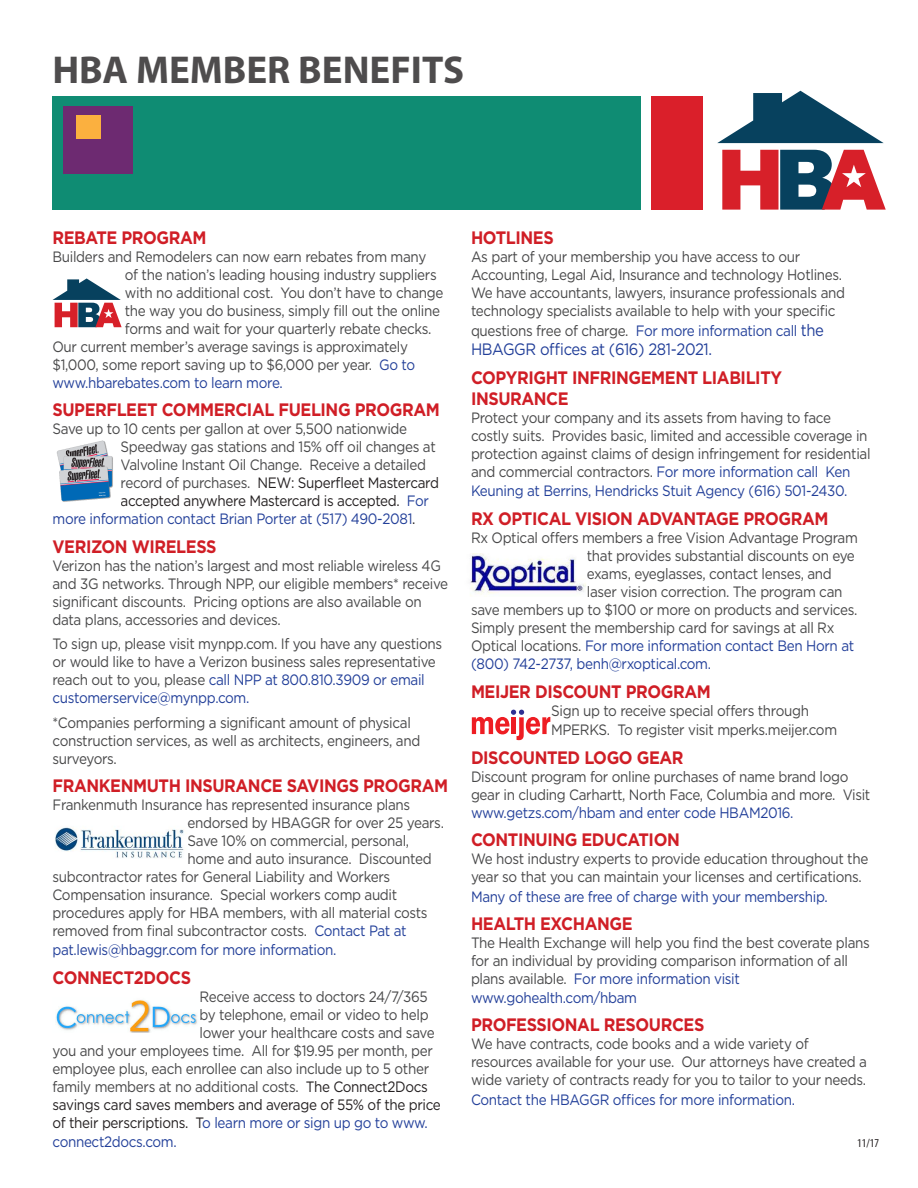
<style>
.page{position:relative;width:918px;height:1188px;background:#fff}
.page>*{position:absolute;margin:0;border:0;box-sizing:border-box;transform-origin:0 0}
.t1{font:700 39px "Myriad Pro";color:#4e4c4d}
.t2{font:700 18px/21.6px "Gotham";letter-spacing:-.025em;color:#d01e26;scale:.9 1}
.t3{font:16.5px "Gotham";letter-spacing:-.025em;color:#223f99;scale:.9 1}
.t4{font:15px/18px "Gotham";letter-spacing:-.025em;color:#474748;scale:.9 1}
.t5{font:15px "Gotham";letter-spacing:-.025em;color:#223f99;scale:.9 1}
.t6{font:15px "Gotham";letter-spacing:-.025em;color:#231f20;scale:.9 1}
.t7{font:condensed 12px "Myriad Pro";color:#231f20}
.s1{color:#223f99}
.s2{color:#474748}
.s3{color:#231f20}
.s4{font-size:16.5px;color:#223f99}
</style>
<div class="page">
<img style="left:56px;top:440px;width:57px;height:62px">
<img style="left:55px;top:827px;width:129px;height:31px">
<svg style="left:53px;top:278px;width:69px;height:49px"></svg>
<img style="left:56px;top:1000px;width:141px;height:33px">
<img style="left:470px;top:553px;width:116px;height:42px">
<svg style="left:471px;top:709px;width:80px;height:32px"></svg>
<svg style="left:717px;top:91px;width:167px;height:52px"></svg>
<svg style="left:722px;top:150px;width:164px;height:60px"></svg>
<div style="left:651px;top:96px;width:52px;height:114px;background:#da1f2a"></div>
<div style="left:52px;top:96px;width:588px;height:114px;background:#0f8c73"></div>
<div style="left:63px;top:106px;width:70px;height:67px;background:#6d2a71"></div>
<div style="left:76px;top:115px;width:25px;height:24px;background:#fbb03f"></div>
<p class="t1" style="left:52px;top:45px;width:413px">HBA MEMBER BENEFITS</p>
<p class="t2" style="left:52px;top:227px;width:173px">REBATE PROGRAM</p>
<p class="t4" style="left:52px;top:247px;width:417px">Builders and Remodelers can now earn rebates from many</p>
<p class="t4" style="left:125px;top:265px;width:348px">of the nation’s leading housing industry suppliers</p>
<p class="t4" style="left:125px;top:283px;width:356px">with no additional cost. You don’t have to change</p>
<p class="t4" style="left:125px;top:301px;width:352px">the way you do business, simply fill out the online</p>
<p class="t4" style="left:125px;top:319px;width:342px">forms and wait for your quarterly rebate checks.</p>
<p class="t4" style="left:52px;top:337px;width:396px">Our current member’s average savings is approximately</p>
<p class="t4" style="left:52px;top:355px;width:405px">$1,000, some report saving up to $6,000 per year. <span class="s1">Go to</span></p>
<p class="t5" style="left:52px;top:373px;width:257px">www.hbarebates.com to learn more.</p>
<p class="t2" style="left:52px;top:399px;width:432px">SUPERFLEET COMMERCIAL FUELING PROGRAM</p>
<p class="t4" style="left:52px;top:420px;width:396px">Save up to 10 cents per gallon at over 5,500 nationwide</p>
<p class="t4" style="left:121px;top:438px;width:352px">Speedway gas stations and 15% off oil changes at</p>
<p class="t4" style="left:121px;top:456px;width:341px">Valvoline Instant Oil Change. Receive a detailed</p>
<p class="t6" style="left:121px;top:473px;width:355px"><span class="s2">record of purchases.</span> NEW: Superfleet Mastercard</p>
<p class="t6" style="left:121px;top:491px;width:344px">accepted anywhere Mastercard is accepted. <span class="s1">For</span></p>
<p class="t5" style="left:52px;top:509px;width:405px">more information contact Brian Porter at (517) 490-2081<span class="s3">.</span></p>
<p class="t2" style="left:52px;top:535px;width:184px">VERIZON WIRELESS</p>
<p class="t4" style="left:52px;top:556px;width:441px">Verizon has the nation’s largest and most reliable wireless 4G and 3G networks. Through NPP, our eligible members* receive significant discounts. Pricing options are also available on data plans, accessories and devices.</p>
<p class="t4" style="left:52px;top:635px;width:435px">To sign up, please visit mynpp.com. If you have any questions or would like to have a Verizon business sales representative reach out to you, please <span class="s1">call NPP at 800.810.3909 or email customerservice@mynpp.com.</span></p>
<p class="t4" style="left:52px;top:713px;width:410px">*Companies performing a significant amount of physical construction services, as well as architects, engineers, and surveyors.</p>
<p class="t2" style="left:52px;top:775px;width:441px">FRANKENMUTH INSURANCE SAVINGS PROGRAM</p>
<p class="t4" style="left:52px;top:796px;width:399px">Frankenmuth Insurance has represented insurance plans</p>
<p class="t4" style="left:188px;top:814px;width:286px">endorsed by HBAGGR for over 25 years.</p>
<p class="t4" style="left:188px;top:832px;width:248px">Save 10% on commercial, personal,</p>
<p class="t4" style="left:188px;top:850px;width:273px">home and auto insurance. Discounted</p>
<p class="t4" style="left:52px;top:868px;width:377px">subcontractor rates for General Liability and Workers</p>
<p class="t4" style="left:52px;top:886px;width:385px">Compensation insurance. Special workers comp audit</p>
<p class="t4" style="left:52px;top:904px;width:418px">procedures apply for HBA members, with all material costs</p>
<p class="t4" style="left:52px;top:922px;width:395px">removed from final subcontractor costs. <span class="s1">Contact Pat at</span></p>
<p class="t5" style="left:52px;top:940px;width:317px">pat.lewis@hbaggr.com for more information.</p>
<p class="t2" style="left:52px;top:966px;width:156px">CONNECT2DOCS</p>
<p class="t4" style="left:200px;top:987px;width:255px">Receive access to doctors 24/7/365</p>
<p class="t4" style="left:200px;top:1005px;width:256px">by telephone, email or video to help</p>
<p class="t4" style="left:200px;top:1023px;width:263px">lower your healthcare costs and save</p>
<p class="t4" style="left:52px;top:1041px;width:424px">you and your employees time. All for $19.95 per month, per</p>
<p class="t4" style="left:52px;top:1059px;width:420px">employee plus, each enrollee can also include up to 5 other</p>
<p class="t4" style="left:52px;top:1077px;width:419px">family members at no additional costs. <span class="s3">The Connect2Docs</span></p>
<p class="t6" style="left:52px;top:1095px;width:433px">savings card saves members and average of 55% of the price</p>
<p class="t5" style="left:52px;top:1113px;width:419px"><span class="s3">of their perscriptions. T</span>o learn more or sign up go to www.</p>
<p class="t5" style="left:52px;top:1132px;width:140px">connect2docs.com.</p>
<p class="t2" style="left:471px;top:227px;width:93px">HOTLINES</p>
<p class="t4" style="left:471px;top:247px;width:417px">As part of your membership you have access to our Accounting, Legal Aid, Insurance and technology Hotlines.<br>We have accountants, lawyers, insurance professionals and technology specialists available to help with your specific</p>
<p class="t4" style="left:471px;top:321px;width:394px">questions free of charge. <span class="s1">For more information call</span> <span class="s4">the</span></p>
<p class="t3" style="left:471px;top:339px;width:270px">HBAGGR offices at (616) 281-2021.</p>
<p class="t2" style="left:471px;top:367px;width:347px">COPYRIGHT INFRINGEMENT LIABILITY<br>INSURANCE</p>
<p class="t4" style="left:471px;top:409px;width:446px">Protect your company and its assets from having to face costly suits. Provides basic, limited and accessible coverage in protection against claims of design infringement for residential and commercial contractors. <span class="s1">For more information call Ken Keuning at Berrins, Hendricks Stuit Agency (616) 501-2430.</span></p>
<p class="t2" style="left:471px;top:507px;width:399px">RX OPTICAL VISION ADVANTAGE PROGRAM</p>
<p class="t4" style="left:471px;top:528px;width:431px">Rx Optical offers members a free Vision Advantage Program</p>
<p class="t4" style="left:587px;top:546px;width:299px">that provides substantial discounts on eye</p>
<p class="t4" style="left:587px;top:564px;width:274px">exams, eyeglasses, contact lenses, and</p>
<p class="t4" style="left:587px;top:582px;width:286px">laser vision correction. The program can</p>
<p class="t4" style="left:471px;top:600px;width:431px">save members up to $100 or more on products and services.</p>
<p class="t4" style="left:471px;top:618px;width:405px">Simply present the membership card for savings at all Rx</p>
<p class="t5" style="left:471px;top:636px;width:427px"><span class="s2">Optical locations.</span> For more information contact Ben Horn at</p>
<p class="t5" style="left:471px;top:654px;width:268px">(800) 742-2737, benh@rxoptical.com.</p>
<p class="t2" style="left:471px;top:680px;width:268px">MEIJER DISCOUNT PROGRAM</p>
<p class="t4" style="left:551px;top:700px;width:319px;line-height:19.8px">Sign up to receive special offers through<br>MPERKS. To register visit mperks.meijer.com</p>
<p class="t2" style="left:471px;top:747px;width:238px">DISCOUNTED LOGO GEAR</p>
<p class="t4" style="left:471px;top:767px;width:445px">Discount program for online purchases of name brand logo gear in cluding Carhartt, North Face, Columbia and more. Visit <span class="s1">www.getzs.com/hbam and enter code HBAM2016.</span></p>
<p class="t2" style="left:471px;top:829px;width:234px">CONTINUING EDUCATION</p>
<p class="t4" style="left:471px;top:850px;width:443px">We host industry experts to provide education throughout the year so that you can maintain your licenses and certifications.</p>
<p class="t5" style="left:471px;top:887px;width:398px">Many of these are free of charge with your membership.</p>
<p class="t2" style="left:471px;top:913px;width:181px">HEALTH EXCHANGE</p>
<p class="t4" style="left:471px;top:934px;width:445px">The Health Exchange will help you find the best coverate plans for an individual by providing comparison information of all plans available. <span class="s1">For more information visit www.gohealth.com/hbam</span></p>
<p class="t2" style="left:471px;top:1014px;width:261px">PROFESSIONAL RESOURCES</p>
<p class="t4" style="left:471px;top:1035px;width:441px">We have contracts, code books and a wide variety of resources available for your use. Our attorneys have created a wide variety of contracts ready for you to tailor to your needs.</p>
<p class="t5" style="left:471px;top:1090px;width:362px">Contact the HBAGGR offices for more information.</p>
<p class="t7" style="left:857px;top:1136px;width:23px">11/17</p>
</div>
